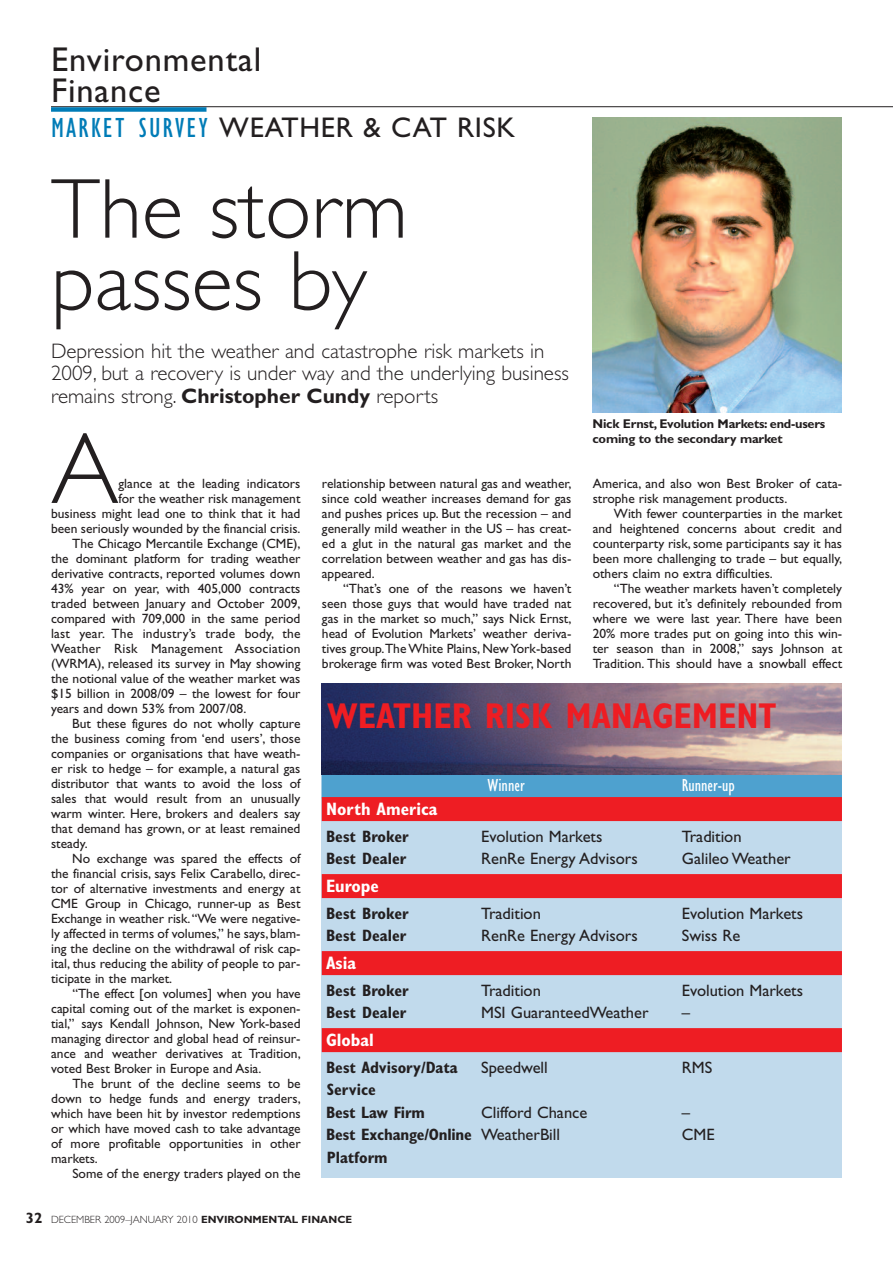
<style>
.page{position:relative;width:893px;height:1263px;background:#fff}
.page>*{position:absolute;margin:0;border:0;box-sizing:border-box;transform-origin:0 0}
.t1{font:300 101.4px "Gill Sans Std";color:#231f20}
.t2{font:300 85.5px/72px "Gill Sans";color:#231f20}
.t3{font:700 condensed 36px "Gill Sans";color:#ee1d23}
.t4{font:34.5px/31.5px "Gill Sans";letter-spacing:.025em;color:#231f20}
.t5{font:28.5px "Gill Sans Std";letter-spacing:.025em;color:#231f20}
.t6{font:300 21px/22.5px "Gill Sans";color:#231f20}
.t7{font:700 condensed 18px "Gill Sans";color:#fff}
.t8{font:condensed 18px "Gill Sans";color:#fff}
.t9{font:16.5px "Gill Sans Std";color:#231f20}
.t10{font:700 condensed 16.5px/22.5px "Gill Sans";color:#231f20}
.t11{font:13.5px/15px "Gill Sans Std";color:#231f20;text-align:justify}
.t12{font:13.5px "Gill Sans Std";letter-spacing:.02em;color:#231f20}
.t13{font:700 12.75px/15px "Gill Sans Std";letter-spacing:-.015em;color:#231f20}
.t14{font:300 10.5px "Gill Sans";color:#231f20}
.s1{font-stretch:condensed;color:#007cb7}
.s2{font-weight:700}
.s3{font-family:"Gill Sans Std";font-weight:400;font-stretch:normal}
.s4{font-weight:700;font-size:15px}
</style>
<div class="page">
<hr style="left:51px;top:106px;width:842px;height:1px;background:#231f20">
<div style="left:51px;top:107px;width:155px;height:5px;background:#007cb7"></div>
<img style="left:592px;top:118px;width:250px;height:294px">
<div style="left:322px;top:771px;width:520px;height:407px;background:#c1daec"></div>
<div style="left:322px;top:774px;width:520px;height:24px;background:#4ea1cf"></div>
<div style="left:322px;top:797px;width:520px;height:24px;background:#ee1d23"></div>
<div style="left:322px;top:874px;width:520px;height:24px;background:#ee1d23"></div>
<div style="left:322px;top:951px;width:520px;height:24px;background:#ee1d23"></div>
<div style="left:322px;top:1028px;width:520px;height:24px;background:#ee1d23"></div>
<img style="left:322px;top:684px;width:520px;height:90px">
<h3 class="t4" style="left:51px;top:46px;width:212px">Environmental<br>Finance</h3>
<h3 class="t5" style="left:51px;top:116px;width:466px"><span class="s1">MARKET SURVEY</span> WEATHER &amp; CAT RISK</h3>
<h2 class="t2" style="left:51px;top:181px;width:358px">The storm passes by</h2>
<h3 class="t6" style="left:51px;top:341px;width:519px">Depression hit the weather and catastrophe risk markets in<br>2009, but a recovery is under way and the underlying business remains strong. <span class="s2">Christopher Cundy</span> reports</h3>
<h1 class="t1" style="left:51px;top:430px;width:69px">A</h1>
<p class="t11" style="left:119px;top:477px;width:183px">glance at the leading indicators</p>
<p class="t11" style="left:119px;top:492px;width:183px">for the weather risk management</p>
<p class="t11" style="left:51px;top:507px;width:251px">business might lead one to think that it had</p>
<p class="t11" style="left:51px;top:522px;width:251px">been seriously wounded by the financial crisis.</p>
<p class="t11" style="left:72px;top:537px;width:230px">The Chicago Mercantile Exchange (CME),</p>
<p class="t11" style="left:51px;top:552px;width:251px">the dominant platform for trading weather</p>
<p class="t11" style="left:51px;top:567px;width:251px">derivative contracts, reported volumes down</p>
<p class="t11" style="left:51px;top:582px;width:251px">43% year on year, with 405,000 contracts</p>
<p class="t11" style="left:51px;top:597px;width:251px">traded between January and October 2009,</p>
<p class="t11" style="left:51px;top:612px;width:251px">compared with 709,000 in the same period</p>
<p class="t11" style="left:51px;top:627px;width:251px">last year. The industry’s trade body, the</p>
<p class="t12" style="left:51px;top:643px;width:251px">Weather Risk Management Association</p>
<p class="t11" style="left:51px;top:657px;width:251px">(WRMA), released its survey in May showing</p>
<p class="t11" style="left:51px;top:672px;width:251px">the notional value of the weather market was</p>
<p class="t11" style="left:51px;top:687px;width:251px">$15 billion in 2008/09 – the lowest for four</p>
<p class="t11" style="left:51px;top:702px;width:197px">years and down 53% from 2007/08.</p>
<p class="t11" style="left:72px;top:717px;width:230px">But these figures do not wholly capture</p>
<p class="t11" style="left:51px;top:732px;width:251px">the business coming from ‘end users’, those</p>
<p class="t11" style="left:51px;top:747px;width:251px">companies or organisations that have weath-</p>
<p class="t11" style="left:51px;top:762px;width:251px">er risk to hedge – for example, a natural gas</p>
<p class="t11" style="left:51px;top:777px;width:251px">distributor that wants to avoid the loss of</p>
<p class="t11" style="left:51px;top:792px;width:251px">sales that would result from an unusually</p>
<p class="t11" style="left:51px;top:807px;width:251px">warm winter. Here, brokers and dealers say</p>
<p class="t11" style="left:51px;top:822px;width:251px">that demand has grown, or at least remained</p>
<p class="t11" style="left:51px;top:837px;width:38px">steady.</p>
<p class="t11" style="left:72px;top:852px;width:230px">No exchange was spared the effects of</p>
<p class="t11" style="left:51px;top:867px;width:251px">the financial crisis, says Felix Carabello, direc-</p>
<p class="t11" style="left:51px;top:882px;width:251px">tor of alternative investments and energy at</p>
<p class="t11" style="left:51px;top:897px;width:251px">CME Group in Chicago, runner-up as Best</p>
<p class="t11" style="left:51px;top:912px;width:251px">Exchange in weather risk.“We were negative-</p>
<p class="t11" style="left:51px;top:927px;width:251px">ly affected in terms of volumes,” he says, blam-</p>
<p class="t11" style="left:51px;top:942px;width:251px">ing the decline on the withdrawal of risk cap-</p>
<p class="t11" style="left:51px;top:957px;width:251px">ital, thus reducing the ability of people to par-</p>
<p class="t11" style="left:51px;top:972px;width:123px">ticipate in the market.</p>
<p class="t11" style="left:72px;top:987px;width:230px">“The effect [on volumes] when you have</p>
<p class="t11" style="left:51px;top:1002px;width:251px">capital coming out of the market is exponen-</p>
<p class="t11" style="left:51px;top:1017px;width:251px">tial,” says Kendall Johnson, New York-based</p>
<p class="t11" style="left:51px;top:1032px;width:251px">managing director and global head of reinsur-</p>
<p class="t11" style="left:51px;top:1047px;width:251px">ance and weather derivatives at Tradition,</p>
<p class="t11" style="left:51px;top:1062px;width:212px">voted Best Broker in Europe and Asia.</p>
<p class="t11" style="left:72px;top:1077px;width:230px">The brunt of the decline seems to be</p>
<p class="t11" style="left:51px;top:1092px;width:251px">down to hedge funds and energy traders,</p>
<p class="t11" style="left:51px;top:1107px;width:251px">which have been hit by investor redemptions</p>
<p class="t11" style="left:51px;top:1122px;width:251px">or which have moved cash to take advantage</p>
<p class="t11" style="left:51px;top:1137px;width:251px">of more profitable opportunities in other</p>
<p class="t11" style="left:51px;top:1152px;width:48px">markets.</p>
<p class="t11" style="left:72px;top:1167px;width:230px">Some of the energy traders played on the</p>
<p class="t11" style="left:322px;top:477px;width:251px">relationship between natural gas and weather, since cold weather increases demand for gas and pushes prices up. But the recession – and generally mild weather in the US – has creat&shy;ed a glut in the natural gas market and the correlation between weather and gas has dis&shy;appeared.</p>
<p class="t11" style="left:322px;top:582px;width:251px;text-indent:21px">“That’s one of the reasons we haven’t seen those guys that would have traded nat gas in the market so much,” says Nick Ernst, head of Evolution Markets’ weather deriva&shy;tives group.TheWhite Plains, NewYork-based brokerage firm was voted Best Broker, North</p>
<p class="t13" style="left:592px;top:417px;width:234px">Nick Ernst, Evolution Markets: end-users coming to the secondary market</p>
<p class="t11" style="left:593px;top:477px;width:251px">America, and also won Best Broker of cata&shy;strophe risk management products.</p>
<p class="t11" style="left:593px;top:507px;width:251px;text-indent:21px">With fewer counterparties in the market and heightened concerns about credit and counterparty risk, some participants say it has been more challenging to trade – but equally, others claim no extra difficulties.</p>
<p class="t11" style="left:593px;top:582px;width:251px;text-indent:21px">“The weather markets haven’t completely recovered, but it’s definitely rebounded from where we were last year. There have been 20% more trades put on going into this win&shy;ter season than in 2008,” says Johnson at Tradition. This should have a snowball effect</p>
<h3 class="t3" style="left:327px;top:702px;width:451px">WEATHER RISK MANAGEMENT</h3>
<h3 class="t8" style="left:488px;top:778px;width:38px">Winner</h3>
<h3 class="t8" style="left:682px;top:778px;width:54px">Runner-up</h3>
<h3 class="t7" style="left:326px;top:802px;width:113px">North America</h3>
<p class="t10" style="left:326px;top:826px;width:84px">Best Broker</p>
<p class="t9" style="left:481px;top:830px;width:123px">Evolution Markets</p>
<p class="t9" style="left:682px;top:830px;width:61px">Tradition</p>
<p class="t10" style="left:326px;top:849px;width:82px">Best Dealer</p>
<p class="t9" style="left:481px;top:852px;width:158px">RenRe Energy Advisors</p>
<p class="t9" style="left:682px;top:852px;width:110px">Galileo Weather</p>
<h3 class="t7" style="left:326px;top:879px;width:55px">Europe</h3>
<p class="t10" style="left:326px;top:903px;width:84px">Best Broker</p>
<p class="t9" style="left:481px;top:907px;width:61px">Tradition</p>
<p class="t9" style="left:682px;top:907px;width:123px">Evolution Markets</p>
<p class="t10" style="left:326px;top:926px;width:82px">Best Dealer</p>
<p class="t9" style="left:481px;top:929px;width:158px">RenRe Energy Advisors</p>
<p class="t9" style="left:682px;top:929px;width:60px">Swiss Re</p>
<h3 class="t7" style="left:326px;top:956px;width:31px">Asia</h3>
<p class="t10" style="left:326px;top:980px;width:84px">Best Broker</p>
<p class="t9" style="left:481px;top:984px;width:61px">Tradition</p>
<p class="t9" style="left:682px;top:984px;width:123px">Evolution Markets</p>
<p class="t10" style="left:326px;top:1003px;width:82px">Best Dealer</p>
<p class="t9" style="left:481px;top:1006px;width:169px">MSI GuaranteedWeather</p>
<p class="t9" style="left:682px;top:1006px;width:10px">–</p>
<h3 class="t7" style="left:326px;top:1033px;width:49px">Global</h3>
<p class="t10" style="left:326px;top:1057px;width:133px">Best Advisory/Data</p>
<p class="t9" style="left:481px;top:1061px;width:68px">Speedwell</p>
<p class="t9" style="left:682px;top:1061px;width:32px">RMS</p>
<p class="t10" style="left:326px;top:1080px;width:100px">Service<br>Best Law Firm</p>
<p class="t9" style="left:481px;top:1106px;width:108px">Clifford Chance</p>
<p class="t9" style="left:682px;top:1106px;width:10px">–</p>
<p class="t10" style="left:326px;top:1125px;width:236px">Best Exchange/Online <span class="s3">WeatherBill</span></p>
<p class="t9" style="left:682px;top:1128px;width:34px">CME</p>
<p class="t10" style="left:327px;top:1147px;width:62px">Platform</p>
<p class="t14" style="left:26px;top:1215px;width:328px"><span class="s4">32</span> DECEMBER 2009–JANUARY 2010 <span class="s2">ENVIRONMENTAL FINANCE</span></p>
</div>
